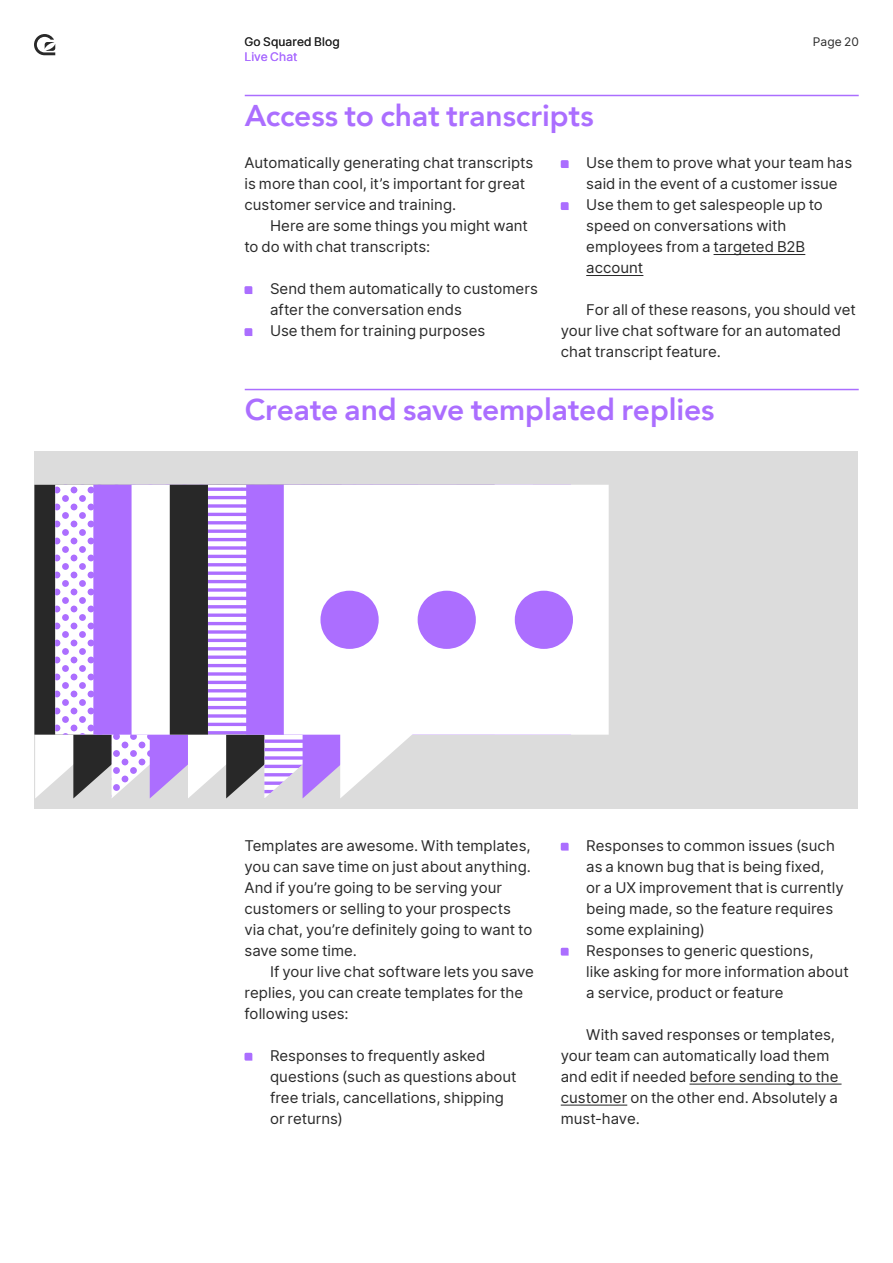
<style>
.page{position:relative;width:893px;height:1263px;background:#fff}
.page>*{position:absolute;margin:0;border:0;box-sizing:border-box;transform-origin:0 0}
.t1{font:800 30px "Avenir";letter-spacing:-.005em;color:#ab6eff}
.t2{font:15px/21px "Inter";color:#292929}
.t3{font:12px "Inter";letter-spacing:.015em;color:#292929}
.t4{font:12px "Inter";letter-spacing:.01em;color:#ab6eff}
.s1{color:#282828}
</style>
<div class="page">
<div style="left:34px;top:452px;width:824px;height:356px;background:#dcdcdc"></div>
<div style="left:34px;top:485px;width:21px;height:250px;background:#282828"></div>
<svg style="left:55px;top:485px;width:38px;height:213px;fill:#fff"></svg>
<div style="left:93px;top:485px;width:39px;height:213px;background:#ac6eff"></div>
<div style="left:132px;top:485px;width:38px;height:213px;background:#fff"></div>
<div style="left:170px;top:485px;width:38px;height:213px;background:#282828"></div>
<svg style="left:208px;top:485px;width:38px;height:213px"></svg>
<div style="left:246px;top:485px;width:38px;height:213px;background:#ac6eff"></div>
<div style="left:284px;top:485px;width:325px;height:250px;background:#fff"></div>
<svg style="left:35px;top:698px;width:418px;height:100px"></svg>
<svg style="left:320px;top:591px;width:59px;height:58px"></svg>
<svg style="left:418px;top:591px;width:58px;height:58px"></svg>
<svg style="left:515px;top:591px;width:58px;height:58px"></svg>
<svg style="left:34px;top:34px;width:21px;height:21px"></svg>
<svg style="left:244px;top:286px;width:8px;height:8px"></svg>
<svg style="left:244px;top:328px;width:8px;height:8px"></svg>
<hr style="left:714px;top:254px;width:91px;height:1px;background:#282828">
<hr style="left:586px;top:275px;width:57px;height:1px;background:#282828">
<svg style="left:561px;top:160px;width:8px;height:8px"></svg>
<svg style="left:561px;top:202px;width:8px;height:8px"></svg>
<svg style="left:244px;top:1053px;width:8px;height:8px"></svg>
<hr style="left:689px;top:1083px;width:152px;height:1px;background:#282828">
<hr style="left:561px;top:1104px;width:66px;height:1px;background:#282828">
<svg style="left:561px;top:843px;width:8px;height:8px"></svg>
<svg style="left:561px;top:948px;width:8px;height:8px"></svg>
<hr style="left:245px;top:95px;width:614px;height:1px;background:#ab6eff">
<hr style="left:245px;top:389px;width:614px;height:1px;background:#ab6eff">
<p class="t3" style="left:244px;top:33px;width:97px">Go Squared Blog</p>
<p class="t4" style="left:244px;top:48px;width:55px">Live Chat</p>
<h1 class="t1" style="left:245px;top:92px;width:350px">Access to chat transcripts</h1>
<p class="t3" style="left:813px;top:33px;width:48px">Page 20</p>
<p class="t2" style="left:244px;top:151px;width:290px">Automatically generating chat transcripts is more than cool, it’s important for great customer service and training.</p>
<p class="t2" style="left:244px;top:214px;width:285px;text-indent:26px">Here are some things you might want to do with chat transcripts:</p>
<p class="t2" style="left:270px;top:277px;width:269px">Send them automatically to customers after the conversation ends<br>Use them for training purposes</p>
<p class="t2" style="left:586px;top:151px;width:267px">Use them to prove what your team has said in the event of a customer issue<br>Use them to get salespeople up to speed on conversations with employees from a <span class="s1">targeted B2B account</span></p>
<p class="t2" style="left:561px;top:298px;width:297px;text-indent:26px">For all of these reasons, you should vet your live chat software for an automated chat transcript feature.</p>
<h1 class="t1" style="left:245px;top:386px;width:471px">Create and save templated replies</h1>
<p class="t2" style="left:244px;top:834px;width:289px">Templates are awesome. With templates, you can save time on just about anything.<br>And if you’re going to be serving your customers or selling to your prospects via chat, you’re definitely going to want to save some time.</p>
<p class="t2" style="left:244px;top:960px;width:291px;text-indent:26px">If your live chat software lets you save replies, you can create templates for the following uses:</p>
<p class="t2" style="left:270px;top:1044px;width:248px">Responses to frequently asked questions (such as questions about free trials, cancellations, shipping or returns)</p>
<p class="t2" style="left:586px;top:834px;width:264px">Responses to common issues (such as a known bug that is being fixed,<br>or a UX improvement that is currently being made, so the feature requires some explaining)<br>Responses to generic questions,<br>like asking for more information about a service, product or feature</p>
<p class="t2" style="left:561px;top:1023px;width:279px;text-indent:26px">With saved responses or templates, your team can automatically load them and edit if needed <span class="s1">before sending to the customer</span> on the other end. Absolutely a must-have.</p>
</div>
